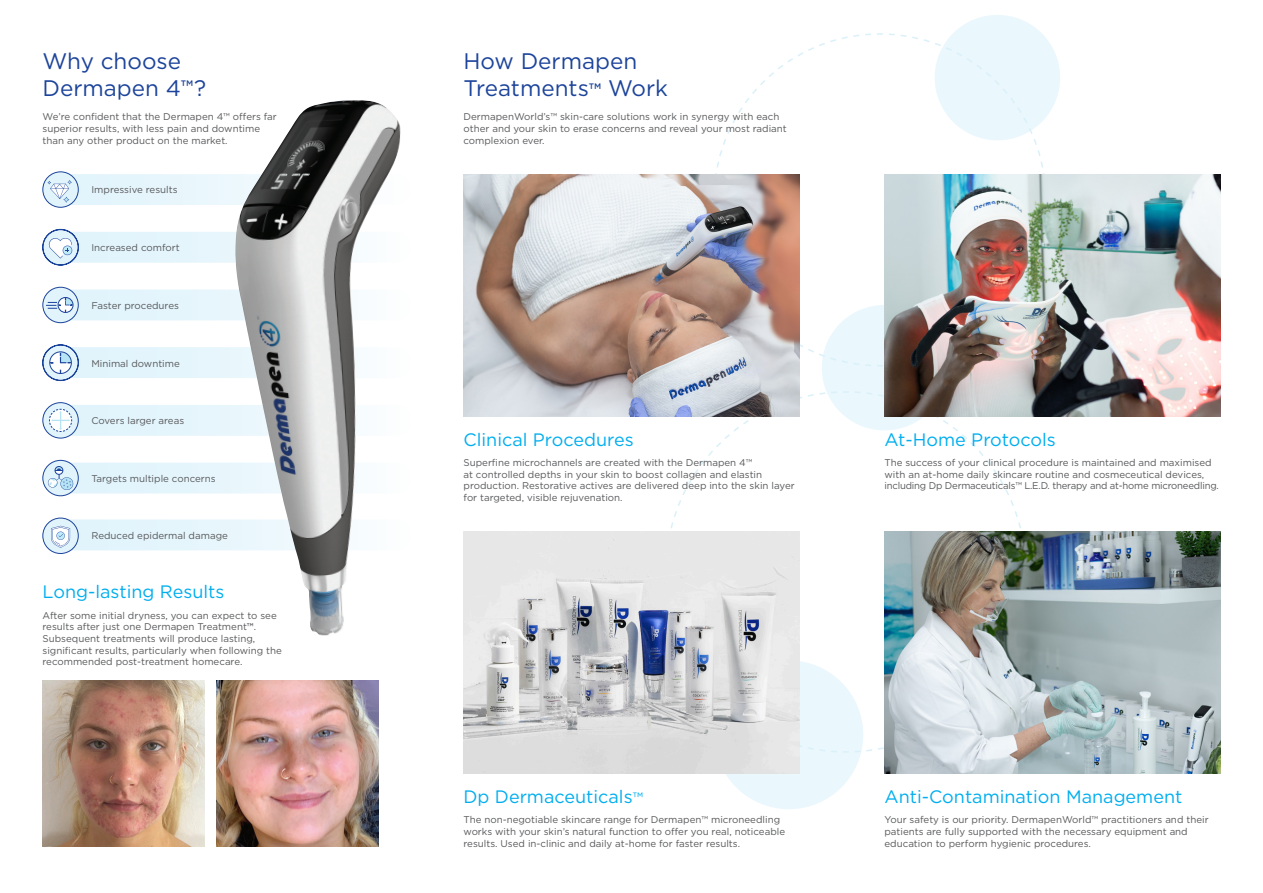
<style>
.page{position:relative;width:1263px;height:893px;background:#fff}
.page>*{position:absolute;margin:0;border:0;box-sizing:border-box;transform-origin:0 0}
.header{font:22.5px/27px "Gotham";color:#1d449b}
.subheader{font:18px "Gotham";color:#00aeef}
.Body{font:9.75px/11.7px "Gotham";color:#57585a}
.Icon_Points{font:9.75px "Gotham";color:#57585a}
.s1{font-weight:500;font-size:18px}
.s2{font-weight:500}
.s3{font-size:15px}
</style>
<div class="page">
<div style="left:714px;top:660px;width:149px;height:149px;background:#eaf7fc;border-radius:50%"></div>
<div style="left:43px;top:463px;width:368px;height:30px;background:#e1f4fc;border-radius:15px"></div>
<svg style="left:43px;top:460px;width:35px;height:36px"></svg>
<div style="left:43px;top:460px;width:36px;height:36px;border:1px solid #1d449b;border-radius:50%"></div>
<div style="left:55px;top:466px;width:8px;height:8px;border:1px solid #1d449b;border-radius:50%"></div>
<svg style="left:48px;top:469px;width:26px;height:22px"></svg>
<div style="left:43px;top:174px;width:368px;height:31px;background:#e1f4fc;border-radius:15px"></div>
<div style="left:43px;top:172px;width:35px;height:35px;background:#e1f4fc;border-radius:50%"></div>
<div style="left:43px;top:172px;width:36px;height:36px;border:1px solid #1d449b;border-radius:50%"></div>
<svg style="left:48px;top:180px;width:24px;height:23px"></svg>
<div style="left:43px;top:347px;width:368px;height:31px;background:#e1f4fc;border-radius:15px"></div>
<svg style="left:42px;top:344px;width:37px;height:37px"></svg>
<div style="left:49px;top:352px;width:23px;height:22px;border:1px solid #1d449b;border-radius:50%"></div>
<div style="left:43px;top:232px;width:368px;height:31px;background:#e1f4fc;border-radius:15px"></div>
<svg style="left:42px;top:229px;width:37px;height:36px"></svg>
<div style="left:43px;top:519px;width:368px;height:31px;background:#e1f4fc;border-radius:15px"></div>
<div style="left:43px;top:518px;width:35px;height:35px;background:#e1f4fc;border-radius:50%"></div>
<div style="left:43px;top:518px;width:36px;height:36px;border:1px solid #1d449b;border-radius:50%"></div>
<svg style="left:51px;top:526px;width:20px;height:22px"></svg>
<div style="left:43px;top:405px;width:368px;height:31px;background:#e1f4fc;border-radius:15px"></div>
<div style="left:43px;top:403px;width:35px;height:35px;background:#e1f4fc;border-radius:50%"></div>
<div style="left:43px;top:402px;width:36px;height:36px;border:1px solid #1d449b;border-radius:50%"></div>
<svg style="left:49px;top:409px;width:23px;height:23px"></svg>
<div style="left:43px;top:289px;width:368px;height:31px;background:#e1f4fc;border-radius:15px"></div>
<div style="left:43px;top:287px;width:35px;height:36px;background:#e1f4fc;border-radius:50%"></div>
<div style="left:43px;top:287px;width:36px;height:36px;border:1px solid #1d449b;border-radius:50%"></div>
<div style="left:58px;top:297px;width:15px;height:16px;border:1px solid #1d449b;border-radius:50%"></div>
<svg style="left:46px;top:297px;width:27px;height:15px"></svg>
<div style="left:935px;top:15px;width:125px;height:125px;background:#eaf7fc;border-radius:50%"></div>
<div style="left:822px;top:305px;width:125px;height:125px;background:#eaf7fc;border-radius:50%"></div>
<svg style="left:715px;top:33px;width:332px;height:334px"></svg>
<svg style="left:664px;top:390px;width:363px;height:363px"></svg>
<img style="left:884px;top:531px;width:336px;height:243px">
<img style="left:463px;top:174px;width:336px;height:242px">
<img style="left:463px;top:531px;width:336px;height:243px">
<img style="left:233px;top:100px;width:168px;height:536px">
<img style="left:217px;top:680px;width:161px;height:167px">
<img style="left:884px;top:174px;width:336px;height:242px">
<img style="left:43px;top:680px;width:161px;height:167px">
<p class="header" style="left:43px;top:47px;width:165px">Why choose<br>Dermapen 4<span class="s1">™</span>?</p>
<p class="Body" style="left:43px;top:111px;width:236px">We’re confident that the Dermapen 4™ offers far superior results, with less pain and downtime than any other product on the market.</p>
<p class="Icon_Points" style="left:91px;top:184px;width:88px">Impressive results</p>
<p class="Icon_Points" style="left:91px;top:241px;width:90px">Increased comfort</p>
<p class="Icon_Points" style="left:91px;top:299px;width:89px">Faster procedures</p>
<p class="Icon_Points" style="left:91px;top:357px;width:90px">Minimal downtime</p>
<p class="Icon_Points" style="left:91px;top:415px;width:94px">Covers larger areas</p>
<p class="Icon_Points" style="left:91px;top:472px;width:126px">Targets multiple concerns</p>
<p class="Icon_Points" style="left:91px;top:529px;width:138px">Reduced epidermal damage</p>
<p class="subheader" style="left:43px;top:580px;width:183px">Long-lasting Results</p>
<p class="Body" style="left:43px;top:609px;width:241px">After some initial dryness, you can expect to see results after just one Dermapen Treatment<span class="s2">™</span>.<br>Subsequent treatments will produce lasting, significant results, particularly when following the recommended post-treatment homecare.</p>
<p class="header" style="left:463px;top:47px;width:206px">How Dermapen<br>Treatments<span class="s1">™</span> Work</p>
<p class="Body" style="left:463px;top:111px;width:325px">DermapenWorld’s™ skin-care solutions work in synergy with each other and your skin to erase concerns and reveal your most radiant complexion ever.</p>
<p class="subheader" style="left:463px;top:428px;width:172px">Clinical Procedures</p>
<p class="Body" style="left:463px;top:456px;width:333px">Superfine microchannels are created with the Dermapen 4™<br>at controlled depths in your skin to boost collagen and elastin production. Restorative actives are delivered deep into the skin layer for targeted, visible rejuvenation.</p>
<p class="subheader" style="left:884px;top:428px;width:173px">At-Home Protocols</p>
<p class="Body" style="left:884px;top:456px;width:336px">The success of your clinical procedure is maintained and maximised with an at-home daily skincare routine and cosmeceutical devices, including Dp Dermaceuticals™ L.E.D. therapy and at-home microneedling.</p>
<p class="subheader" style="left:463px;top:785px;width:181px">Dp Dermaceuticals<span class="s3">™</span></p>
<p class="Body" style="left:463px;top:814px;width:323px">The non-negotiable skincare range for Dermapen™ microneedling works with your skin’s natural function to offer you real, noticeable results. Used in-clinic and daily at-home for faster results.</p>
<p class="subheader" style="left:884px;top:785px;width:299px">Anti-Contamination Management</p>
<p class="Body" style="left:884px;top:814px;width:326px">Your safety is our priority. DermapenWorld™ practitioners and their patients are fully supported with the necessary equipment and education to perform hygienic procedures.</p>
</div>
